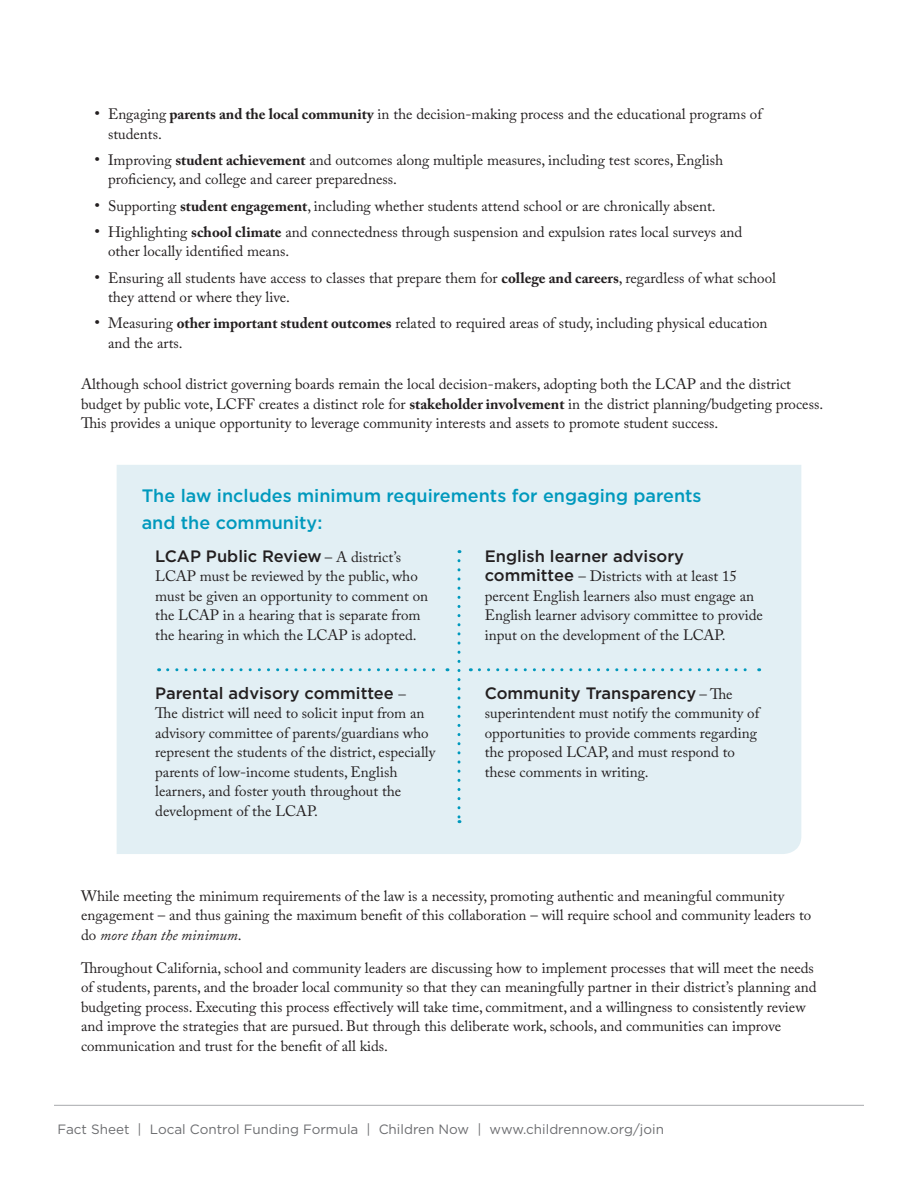
<style>
.page{position:relative;width:918px;height:1188px;background:#fff}
.page>*{position:absolute;margin:0;border:0;box-sizing:border-box;transform-origin:0 0}
.Paragraph_Style_1{font:500 18px/27px "Gotham";color:#0099bd}
.Paragraph_Style_1-2{font:500 16.5px "Gotham";color:#231f20}
.Paragraph_Style_1-3{font:15px/19.5px "Adobe Caslon Pro";color:#231f20}
.t1{font:13.5px "Gotham";color:#6c6d70}
.s1{font-size:16.5px}
.s2{font-weight:700}
.s3{font-family:"Adobe Caslon Pro";font-weight:400;font-size:15px}
.s4{font-family:"Gotham";font-weight:500;font-size:16.5px}
.s5{font-style:italic}
</style>
<div class="page">
<hr style="left:54px;top:1105px;width:810px;height:1px;background:#a8a9ad">
<div style="left:117px;top:465px;width:684px;height:389px;background:#e2eff4"></div>
<svg style="left:458px;top:561px;width:2px;height:262px"></svg>
<svg style="left:168px;top:668px;width:280px;height:3px"></svg>
<svg style="left:479px;top:668px;width:281px;height:3px"></svg>
<p class="Paragraph_Style_1-3" style="left:108px;top:104px;width:655px;text-indent:-14px"><span class="s1">•</span> Engaging <span class="s2">parents and the local community</span> in the decision-making process and the educational programs of students.</p>
<p class="Paragraph_Style_1-3" style="left:108px;top:150px;width:617px;text-indent:-14px"><span class="s1">•</span> Improving <span class="s2">student achievement</span> and outcomes along multiple measures, including test scores, English proficiency, and college and career preparedness.</p>
<p class="Paragraph_Style_1-3" style="left:94px;top:196px;width:623px"><span class="s1">•</span> Supporting <span class="s2">student engagement</span>, including whether students attend school or are chronically absent.</p>
<p class="Paragraph_Style_1-3" style="left:108px;top:222px;width:636px;text-indent:-14px"><span class="s1">•</span> Highlighting <span class="s2">school climate</span> and connectedness through suspension and expulsion rates local surveys and other locally identified means.</p>
<p class="Paragraph_Style_1-3" style="left:108px;top:268px;width:670px;text-indent:-14px"><span class="s1">•</span> Ensuring all students have access to classes that prepare them for <span class="s2">college and careers</span>, regardless of what school they attend or where they live.</p>
<p class="Paragraph_Style_1-3" style="left:108px;top:313px;width:661px;text-indent:-14px"><span class="s1">•</span> Measuring <span class="s2">other important student outcomes</span> related to required areas of study, including physical education and the arts.</p>
<p class="Paragraph_Style_1-3" style="left:81px;top:374px;width:744px">Although school district governing boards remain the local decision-makers, adopting both the LCAP and the district budget by public vote, LCFF creates a distinct role for <span class="s2">stakeholder involvement</span> in the district planning/budgeting process.<br>This provides a unique opportunity to leverage community interests and assets to promote student success.</p>
<p class="Paragraph_Style_1" style="left:142px;top:481px;width:561px">The law includes minimum requirements for engaging parents and the community:</p>
<p class="Paragraph_Style_1-2" style="left:155px;top:546px;width:248px">LCAP Public Review <span class="s3">– A district’s</span></p>
<p class="Paragraph_Style_1-3" style="left:155px;top:566px;width:274px">LCAP must be reviewed by the public, who must be given an opportunity to comment on the LCAP in a hearing that is separate from the hearing in which the LCAP is adopted.</p>
<p class="Paragraph_Style_1-2" style="left:485px;top:546px;width:201px">English learner advisory</p>
<p class="Paragraph_Style_1-3" style="left:485px;top:566px;width:280px"><span class="s4">committee</span> – Districts with at least 15 percent English learners also must engage an English learner advisory committee to provide input on the development of the LCAP.</p>
<p class="Paragraph_Style_1-2" style="left:155px;top:684px;width:252px">Parental advisory committee <span class="s3">–</span></p>
<p class="Paragraph_Style_1-3" style="left:155px;top:703px;width:282px">The district will need to solicit input from an advisory committee of parents/guardians who represent the students of the district, especially parents of low-income students, English learners, and foster youth throughout the development of the LCAP.</p>
<p class="Paragraph_Style_1-2" style="left:485px;top:684px;width:249px">Community Transparency <span class="s3">– The</span></p>
<p class="Paragraph_Style_1-3" style="left:485px;top:704px;width:276px">superintendent must notify the community of opportunities to provide comments regarding the proposed LCAP, and must respond to these comments in writing.</p>
<p class="Paragraph_Style_1-3" style="left:81px;top:886px;width:732px">While meeting the minimum requirements of the law is a necessity, promoting authentic and meaningful community engagement – and thus gaining the maximum benefit of this collaboration – will require school and community leaders to do <span class="s5">more than the minimum</span>.</p>
<p class="Paragraph_Style_1-3" style="left:81px;top:958px;width:737px">Throughout California, school and community leaders are discussing how to implement processes that will meet the needs of students, parents, and the broader local community so that they can meaningfully partner in their district’s planning and budgeting process. Executing this process effectively will take time, commitment, and a willingness to consistently review and improve the strategies that are pursued. But through this deliberate work, schools, and communities can improve communication and trust for the benefit of all kids.</p>
<p class="t1" style="left:58px;top:1122px;width:608px">Fact Sheet | Local Control Funding Formula | Children Now | www.childrennow.org/join</p>
</div>
